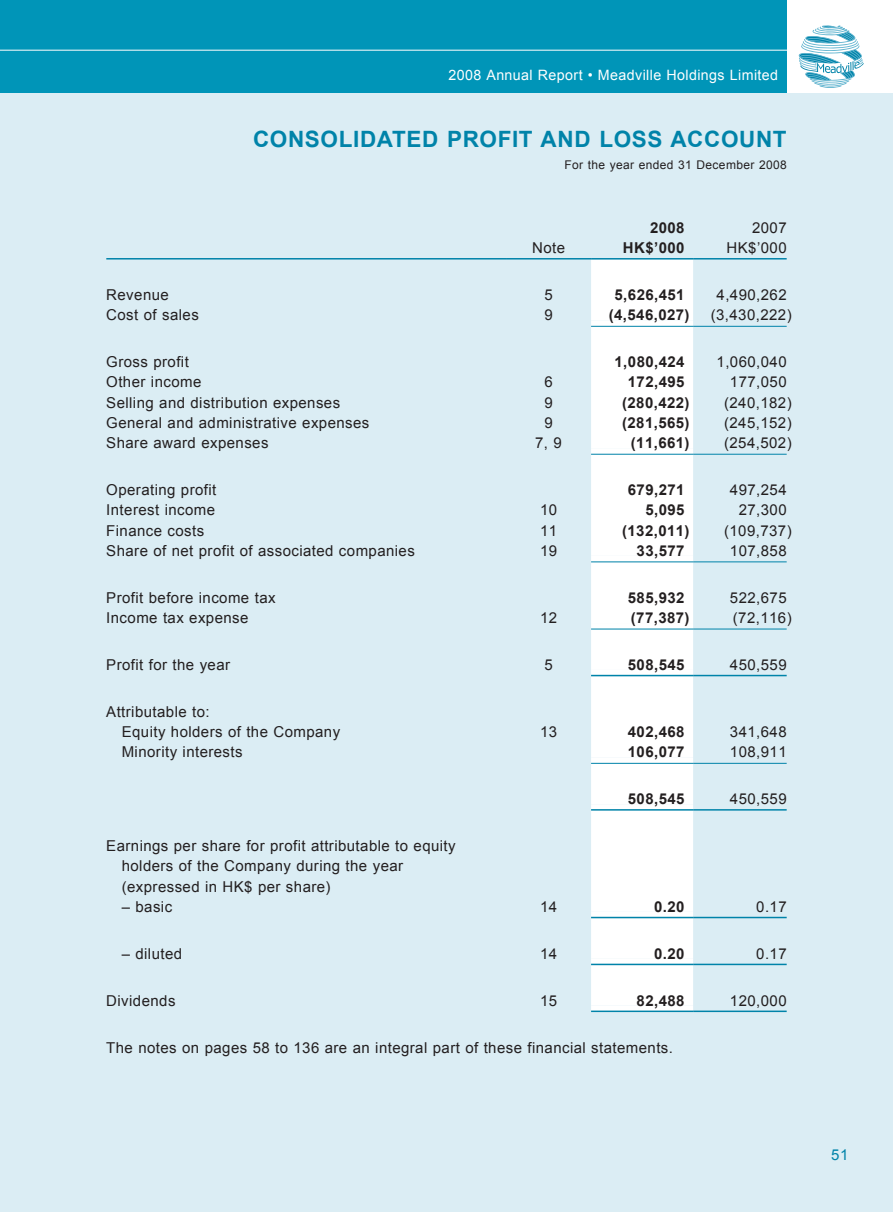
<style>
.page{position:relative;width:893px;height:1212px;background:#dbedf4}
.page>*{position:absolute;margin:0;border:0;box-sizing:border-box;transform-origin:0 0}
.t1{font:700 22.5px "Arial";letter-spacing:.03em;color:#0083a9}
._50_E_Table_Text{font:15px "Arial";letter-spacing:.03em;color:#231f20}
._50_E_Table_Text-2{font:700 15px "Arial";letter-spacing:.03em;color:#231f20}
._00_E_Body_Text{font:15px "Arial";letter-spacing:.03em;color:#231f20}
.t2{font:15px "Arial";color:#0083a9}
.t3{font:14.25px "Arial";letter-spacing:.03em;color:#fff}
.t4{font:12px "Arial";letter-spacing:.03em;color:#231f20}
</style>
<div class="page">
<div style="left:0;top:0;width:893px;height:93px;background:#0095b8"></div>
<hr style="left:0;top:50px;width:830px;height:1px;background:#fff">
<div style="left:787px;top:0;width:106px;height:93px;background:#fff"></div>
<svg style="left:799px;top:25px;width:65px;height:63px"></svg>
<div style="left:591px;top:259px;width:102px;height:61px;background:#fff"></div>
<div style="left:591px;top:320px;width:102px;height:690px;background:#fff"></div>
<hr style="left:106px;top:258px;width:400px;height:1px;background:#0083a9">
<hr style="left:506px;top:258px;width:85px;height:1px;background:#0083a9">
<hr style="left:591px;top:258px;width:102px;height:1px;background:#0083a9">
<hr style="left:693px;top:258px;width:94px;height:1px;background:#0083a9">
<hr style="left:591px;top:326px;width:102px;height:1px;background:#0083a9">
<hr style="left:693px;top:326px;width:94px;height:1px;background:#0083a9">
<hr style="left:591px;top:454px;width:102px;height:1px;background:#0083a9">
<hr style="left:693px;top:454px;width:94px;height:1px;background:#0083a9">
<hr style="left:591px;top:561px;width:102px;height:1px;background:#0083a9">
<hr style="left:693px;top:561px;width:94px;height:1px;background:#0083a9">
<hr style="left:591px;top:629px;width:102px;height:1px;background:#0083a9">
<hr style="left:693px;top:629px;width:94px;height:1px;background:#0083a9">
<hr style="left:591px;top:675px;width:102px;height:1px;background:#0083a9">
<hr style="left:693px;top:675px;width:94px;height:1px;background:#0083a9">
<hr style="left:591px;top:763px;width:102px;height:1px;background:#0083a9">
<hr style="left:693px;top:763px;width:94px;height:1px;background:#0083a9">
<hr style="left:591px;top:809px;width:102px;height:1px;background:#0083a9">
<hr style="left:693px;top:809px;width:94px;height:1px;background:#0083a9">
<hr style="left:591px;top:917px;width:102px;height:1px;background:#0083a9">
<hr style="left:693px;top:917px;width:94px;height:1px;background:#0083a9">
<hr style="left:591px;top:964px;width:102px;height:1px;background:#0083a9">
<hr style="left:693px;top:964px;width:94px;height:1px;background:#0083a9">
<hr style="left:591px;top:1010px;width:102px;height:2px;background:#0083a9">
<hr style="left:693px;top:1010px;width:94px;height:2px;background:#0083a9">
<p class="t3" style="left:448px;top:66px;width:331px">2008 Annual Report • Meadville Holdings Limited</p>
<p class="t1" style="left:253px;top:124px;width:18px">CONSO</p>
<p class="t1" style="left:339px;top:124px;width:292px">LIDATED PROFIT AND LOSS</p>
<p class="t1" style="left:670px;top:124px;width:35px">ACCO</p>
<p class="t1" style="left:739px;top:124px;width:33px">UNT</p>
<p class="t4" style="left:564px;top:157px;width:224px">For the year ended 31 December 2008</p>
<p class="_50_E_Table_Text-2" style="left:650px;top:218px;width:36px">2008</p>
<p class="_50_E_Table_Text" style="left:752px;top:218px;width:36px">2007</p>
<p class="_50_E_Table_Text" style="left:532px;top:238px;width:34px">Note</p>
<p class="_50_E_Table_Text-2" style="left:623px;top:238px;width:63px">HK$’000</p>
<p class="_50_E_Table_Text" style="left:727px;top:238px;width:62px">HK$’000</p>
<p class="_50_E_Table_Text" style="left:106px;top:285px;width:64px">Revenue</p>
<p class="_50_E_Table_Text" style="left:544px;top:285px;width:10px">5</p>
<p class="_50_E_Table_Text-2" style="left:615px;top:285px;width:72px">5,626,451</p>
<p class="_50_E_Table_Text" style="left:717px;top:285px;width:72px">4,490,262</p>
<p class="_50_E_Table_Text" style="left:106px;top:305px;width:94px">Cost of sales</p>
<p class="_50_E_Table_Text" style="left:544px;top:305px;width:10px">9</p>
<p class="_50_E_Table_Text-2" style="left:609px;top:305px;width:82px">(4,546,027)</p>
<p class="_50_E_Table_Text" style="left:711px;top:305px;width:82px">(3,430,222)</p>
<p class="_50_E_Table_Text" style="left:106px;top:352px;width:84px">Gross profit</p>
<p class="_50_E_Table_Text-2" style="left:615px;top:352px;width:72px">1,080,424</p>
<p class="_50_E_Table_Text" style="left:717px;top:352px;width:72px">1,060,040</p>
<p class="_50_E_Table_Text" style="left:106px;top:372px;width:97px">Other income</p>
<p class="_50_E_Table_Text" style="left:544px;top:372px;width:10px">6</p>
<p class="_50_E_Table_Text-2" style="left:628px;top:372px;width:58px">172,495</p>
<p class="_50_E_Table_Text" style="left:730px;top:372px;width:58px">177,050</p>
<p class="_50_E_Table_Text" style="left:106px;top:393px;width:235px">Selling and distribution expenses</p>
<p class="_50_E_Table_Text" style="left:544px;top:393px;width:10px">9</p>
<p class="_50_E_Table_Text-2" style="left:622px;top:392px;width:69px">(280,422)</p>
<p class="_50_E_Table_Text" style="left:724px;top:393px;width:69px">(240,182)</p>
<p class="_50_E_Table_Text" style="left:106px;top:413px;width:265px">General and administrative expenses</p>
<p class="_50_E_Table_Text" style="left:544px;top:413px;width:10px">9</p>
<p class="_50_E_Table_Text-2" style="left:622px;top:413px;width:69px">(281,565)</p>
<p class="_50_E_Table_Text" style="left:724px;top:413px;width:69px">(245,152)</p>
<p class="_50_E_Table_Text" style="left:106px;top:433px;width:164px">Share award expenses</p>
<p class="_50_E_Table_Text" style="left:535px;top:433px;width:28px">7, 9</p>
<p class="_50_E_Table_Text-2" style="left:631px;top:433px;width:60px">(11,661)</p>
<p class="_50_E_Table_Text" style="left:724px;top:433px;width:69px">(254,502)</p>
<p class="_50_E_Table_Text" style="left:106px;top:480px;width:112px">Operating profit</p>
<p class="_50_E_Table_Text-2" style="left:628px;top:480px;width:58px">679,271</p>
<p class="_50_E_Table_Text" style="left:730px;top:480px;width:58px">497,254</p>
<p class="_50_E_Table_Text" style="left:106px;top:500px;width:110px">Interest income</p>
<p class="_50_E_Table_Text" style="left:540px;top:500px;width:19px">10</p>
<p class="_50_E_Table_Text-2" style="left:645px;top:500px;width:41px">5,095</p>
<p class="_50_E_Table_Text" style="left:739px;top:500px;width:49px">27,300</p>
<p class="_50_E_Table_Text" style="left:106px;top:520px;width:99px">Finance costs</p>
<p class="_50_E_Table_Text" style="left:540px;top:520px;width:19px">11</p>
<p class="_50_E_Table_Text-2" style="left:622px;top:520px;width:69px">(132,011)</p>
<p class="_50_E_Table_Text" style="left:724px;top:520px;width:69px">(109,737)</p>
<p class="_50_E_Table_Text" style="left:106px;top:541px;width:310px">Share of net profit of associated companies</p>
<p class="_50_E_Table_Text" style="left:540px;top:541px;width:19px">19</p>
<p class="_50_E_Table_Text-2" style="left:637px;top:541px;width:49px">33,577</p>
<p class="_50_E_Table_Text" style="left:730px;top:541px;width:58px">107,858</p>
<p class="_50_E_Table_Text" style="left:106px;top:588px;width:171px">Profit before income tax</p>
<p class="_50_E_Table_Text-2" style="left:628px;top:588px;width:58px">585,932</p>
<p class="_50_E_Table_Text" style="left:730px;top:588px;width:58px">522,675</p>
<p class="_50_E_Table_Text" style="left:106px;top:608px;width:144px">Income tax expense</p>
<p class="_50_E_Table_Text" style="left:540px;top:608px;width:19px">12</p>
<p class="_50_E_Table_Text-2" style="left:631px;top:608px;width:60px">(77,387)</p>
<p class="_50_E_Table_Text" style="left:733px;top:608px;width:60px">(72,116)</p>
<p class="_50_E_Table_Text" style="left:106px;top:655px;width:125px">Profit for the year</p>
<p class="_50_E_Table_Text" style="left:544px;top:655px;width:10px">5</p>
<p class="_50_E_Table_Text-2" style="left:628px;top:655px;width:58px">508,545</p>
<p class="_50_E_Table_Text" style="left:730px;top:655px;width:58px">450,559</p>
<p class="_50_E_Table_Text" style="left:106px;top:702px;width:105px">Attributable to:</p>
<p class="_50_E_Table_Text" style="left:122px;top:722px;width:220px">Equity holders of the Company</p>
<p class="_50_E_Table_Text" style="left:540px;top:722px;width:19px">13</p>
<p class="_50_E_Table_Text-2" style="left:628px;top:722px;width:58px">402,468</p>
<p class="_50_E_Table_Text" style="left:730px;top:722px;width:58px">341,648</p>
<p class="_50_E_Table_Text" style="left:122px;top:742px;width:122px">Minority interests</p>
<p class="_50_E_Table_Text-2" style="left:628px;top:742px;width:58px">106,077</p>
<p class="_50_E_Table_Text" style="left:730px;top:742px;width:58px">108,911</p>
<p class="_50_E_Table_Text-2" style="left:628px;top:789px;width:58px">508,545</p>
<p class="_50_E_Table_Text" style="left:730px;top:789px;width:58px">450,559</p>
<p class="_50_E_Table_Text" style="left:106px;top:836px;width:351px">Earnings per share for profit attributable to equity</p>
<p class="_50_E_Table_Text" style="left:122px;top:856px;width:283px">holders of the Company during the year</p>
<p class="_50_E_Table_Text" style="left:122px;top:876px;width:210px">(expressed in HK$ per share)</p>
<p class="_50_E_Table_Text" style="left:122px;top:897px;width:52px">– basic</p>
<p class="_50_E_Table_Text" style="left:540px;top:897px;width:19px">14</p>
<p class="_50_E_Table_Text-2" style="left:654px;top:897px;width:32px">0.20</p>
<p class="_50_E_Table_Text" style="left:756px;top:897px;width:32px">0.17</p>
<p class="_50_E_Table_Text" style="left:122px;top:944px;width:62px">– diluted</p>
<p class="_50_E_Table_Text" style="left:540px;top:944px;width:19px">14</p>
<p class="_50_E_Table_Text-2" style="left:654px;top:943px;width:32px">0.20</p>
<p class="_50_E_Table_Text" style="left:756px;top:944px;width:32px">0.17</p>
<p class="_50_E_Table_Text" style="left:106px;top:990px;width:71px">Dividends</p>
<p class="_50_E_Table_Text" style="left:540px;top:990px;width:19px">15</p>
<p class="_50_E_Table_Text-2" style="left:637px;top:990px;width:49px">82,488</p>
<p class="_50_E_Table_Text" style="left:730px;top:990px;width:58px">120,000</p>
<p class="_00_E_Body_Text" style="left:106px;top:1037px;width:568px">The notes on pages 58 to 136 are an integral part of these financial statements.</p>
<p class="t2" style="left:831px;top:1145px;width:19px">51</p>
</div>
